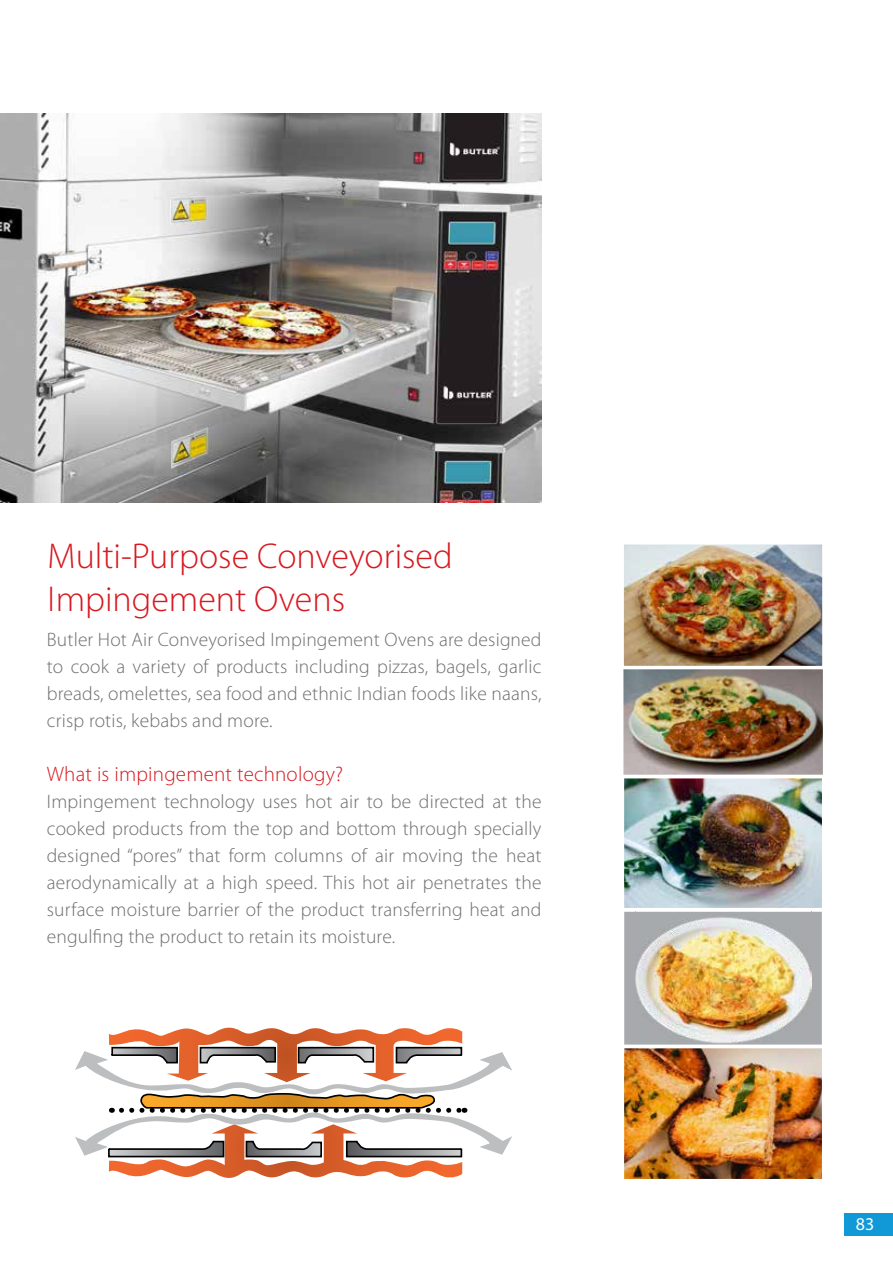
<style>
.page{position:relative;width:893px;height:1263px;background:#fff}
.page>*{position:absolute;margin:0;border:0;box-sizing:border-box;transform-origin:0 0}
.t1{font:300 36px/43.2px "Myriad Pro";color:#d71920}
.t2{font:300 21px "Myriad Pro";letter-spacing:.01em;color:#d71920}
.t3{font:300 19.5px/27px "Myriad Pro";letter-spacing:.01em;color:#6d6e71;text-align:justify}
.t4{font:18px "Myriad Pro";color:#fff}
</style>
<div class="page">
<img style="left:0;top:114px;width:541px;height:389px">
<svg style="left:75px;top:1028px;width:437px;height:150px"></svg>
<img style="left:624px;top:545px;width:198px;height:229px">
<div style="left:620px;top:666px;width:206px;height:112px;border:3px solid #fff"></div>
<img style="left:620px;top:775px;width:206px;height:269px">
<img style="left:636px;top:912px;width:175px;height:132px">
<img style="left:625px;top:1049px;width:196px;height:129px">
<div style="left:620px;top:1044px;width:206px;height:139px;border:4px solid #fff"></div>
<div style="left:620px;top:541px;width:206px;height:128px;border:3px solid #fff"></div>
<div style="left:844px;top:1212px;width:49px;height:23px;background:#1099d6"></div>
<h1 class="t1" style="left:48px;top:535px;width:407px">Multi-Purpose Conveyorised<br>Impingement Ovens</h1>
<p class="t3" style="left:47px;top:626px;width:496px">Butler Hot Air Conveyorised Impingement Ovens are designed to cook a variety of products including pizzas, bagels, garlic breads, omelettes, sea food and ethnic Indian foods like naans, crisp rotis, kebabs and more.</p>
<p class="t2" style="left:47px;top:762px;width:298px">What is impingement technology?</p>
<p class="t3" style="left:47px;top:788px;width:496px">Impingement technology uses hot air to be directed at the cooked products from the top and bottom through specially designed “pores” that form columns of air moving the heat aerodynamically at a high speed. This hot air penetrates the surface moisture barrier of the product transferring heat and engulfing the product to retain its moisture.</p>
<p class="t4" style="left:856px;top:1213px;width:20px">83</p>
</div>
